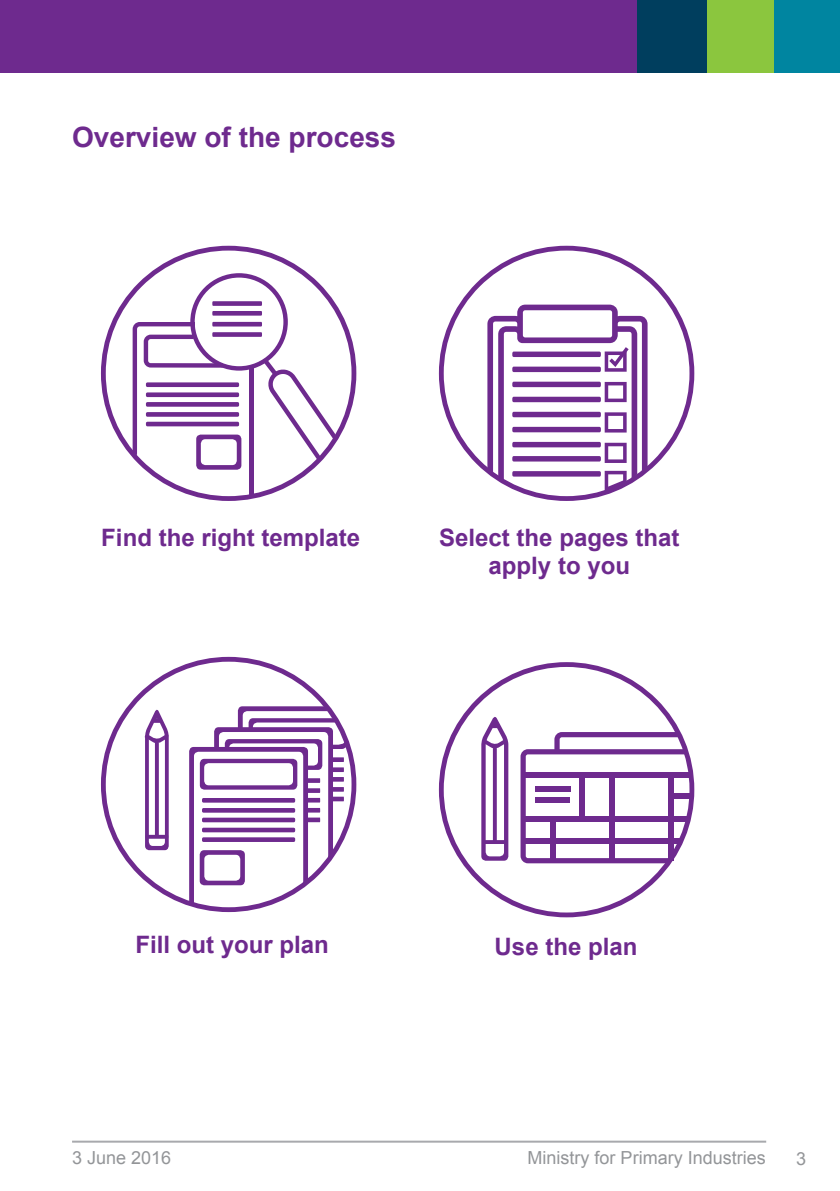
<style>
.page{position:relative;width:840px;height:1191px;background:#fff}
.page>*{position:absolute;margin:0;border:0;box-sizing:border-box;transform-origin:0 0}
.t1{font:700 28px "Arial";color:#6e2a8e}
.Bullets{font:700 24px/28px "Arial";color:#6e2a8e;text-align:center}
.t2{font:18px "Arial";color:#939598}
</style>
<div class="page">
<hr style="left:72px;top:1140px;width:693px;height:2px;background:#a8a9ad">
<svg style="left:101px;top:657px;width:255px;height:255px"></svg>
<svg style="left:189px;top:706px;width:158px;height:199px"></svg>
<svg style="left:144px;top:707px;width:25px;height:143px"></svg>
<svg style="left:101px;top:246px;width:255px;height:255px"></svg>
<div style="left:249px;top:368px;width:5px;height:128px;background:#6e2a8e"></div>
<svg style="left:132px;top:273px;width:205px;height:197px"></svg>
<div style="left:0;top:0;width:839px;height:72px;background:#6e2a8e"></div>
<svg style="left:438px;top:662px;width:256px;height:255px"></svg>
<svg style="left:481px;top:714px;width:27px;height:146px"></svg>
<svg style="left:438px;top:246px;width:256px;height:255px"></svg>
<div style="left:706px;top:0;width:74px;height:72px;background:#8bc63e"></div>
<div style="left:636px;top:0;width:70px;height:72px;background:#003e5e"></div>
<div style="left:774px;top:0;width:65px;height:72px;background:#0085a0"></div>
<p class="t1" style="left:72px;top:117px;width:325px">Overview of the process</p>
<p class="Bullets" style="left:101px;top:523px;width:260px">Find the right template</p>
<p class="Bullets" style="left:439px;top:523px;width:242px">Select the pages that apply to you</p>
<p class="Bullets" style="left:135px;top:931px;width:195px">Fill out your plan</p>
<p class="Bullets" style="left:494px;top:932px;width:144px">Use the plan</p>
<p class="t2" style="left:72px;top:1145px;width:101px">3 June 2016</p>
<p class="t2" style="left:527px;top:1145px;width:240px">Ministry for Primary Industries</p>
<p class="t2" style="left:795px;top:1146px;width:12px">3</p>
</div>
